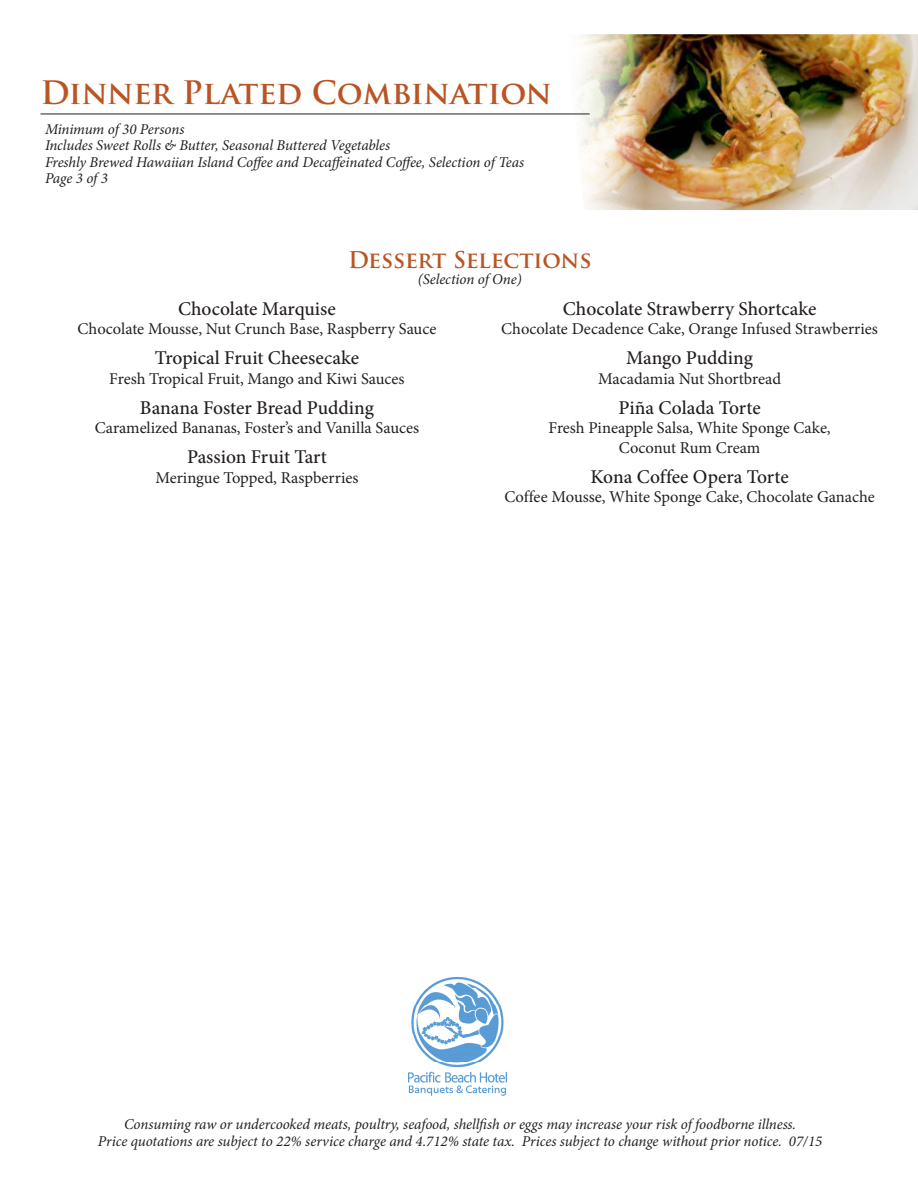
<style>
.page{position:relative;width:918px;height:1188px;background:#fff}
.page>*{position:absolute;margin:0;border:0;box-sizing:border-box;transform-origin:0 0}
.t1{font:700 31.5px "Trajan Pro";letter-spacing:-.005em;color:#b95524}
.t2{font:700 22.5px "Trajan Pro";letter-spacing:-.01em;color:#b95524}
.t3{font:500 19.5px "Minion Pro";color:#241f1f}
.t4{font:16.5px/19.5px "Minion Pro";letter-spacing:-.005em;color:#241f1f;text-align:center}
.t5{font:italic 15px/16.5px "Minion Pro";letter-spacing:-.005em;color:#241f1f;text-align:center}
</style>
<div class="page">
<img style="left:565px;top:34px;width:353px;height:176px">
<hr style="left:40px;top:114px;width:550px;height:1px;background:#241f1f">
<img style="left:409px;top:977px;width:97px;height:119px">
<h1 class="t1" style="left:40px;top:73px;width:513px">Dinner Plated Combination</h1>
<p class="t5" style="left:45px;top:121px;width:481px;text-align:left">Minimum of 30 Persons<br>Includes Sweet Rolls &amp; Butter, Seasonal Buttered Vegetables<br>Freshly Brewed Hawaiian Island Coffee and Decaffeinated Coffee, Selection of Teas Page 3 of 3</p>
<h2 class="t2" style="left:348px;top:245px;width:245px">Dessert Selections</h2>
<p class="t5" style="left:418px;top:271px;width:106px">(Selection of One)</p>
<h3 class="t3" style="left:178px;top:295px;width:159px">Chocolate Marquise</h3>
<p class="t4" style="left:78px;top:319px;width:360px">Chocolate Mousse, Nut Crunch Base, Raspberry Sauce</p>
<h3 class="t3" style="left:155px;top:345px;width:206px">Tropical Fruit Cheesecake</h3>
<p class="t4" style="left:109px;top:369px;width:297px">Fresh Tropical Fruit, Mango and Kiwi Sauces</p>
<h3 class="t3" style="left:140px;top:394px;width:236px">Banana Foster Bread Pudding</h3>
<p class="t4" style="left:95px;top:418px;width:326px">Caramelized Bananas, Foster’s and Vanilla Sauces</p>
<h3 class="t3" style="left:187px;top:444px;width:141px">Passion Fruit Tart</h3>
<p class="t4" style="left:155px;top:468px;width:205px">Meringue Topped, Raspberries</p>
<h3 class="t3" style="left:563px;top:295px;width:255px">Chocolate Strawberry Shortcake</h3>
<p class="t4" style="left:501px;top:319px;width:378px">Chocolate Decadence Cake, Orange Infused Strawberries</p>
<h3 class="t3" style="left:626px;top:345px;width:128px">Mango Pudding</h3>
<p class="t4" style="left:598px;top:369px;width:184px">Macadamia Nut Shortbread</p>
<h3 class="t3" style="left:619px;top:394px;width:144px">Piña Colada Torte</h3>
<p class="t4" style="left:549px;top:418px;width:284px">Fresh Pineapple Salsa, White Sponge Cake,<br>Coconut Rum Cream</p>
<h3 class="t3" style="left:591px;top:463px;width:200px">Kona Coffee Opera Torte</h3>
<p class="t4" style="left:504px;top:487px;width:372px">Coffee Mousse, White Sponge Cake, Chocolate Ganache</p>
<p class="t5" style="left:98px;top:1116px;width:726px">Consuming raw or undercooked meats, poultry, seafood, shellfish or eggs may increase your risk of foodborne illness.<br>Price quotations are subject to 22% service charge and 4.712% state tax. Prices subject to change without prior notice. 07/15</p>
</div>
